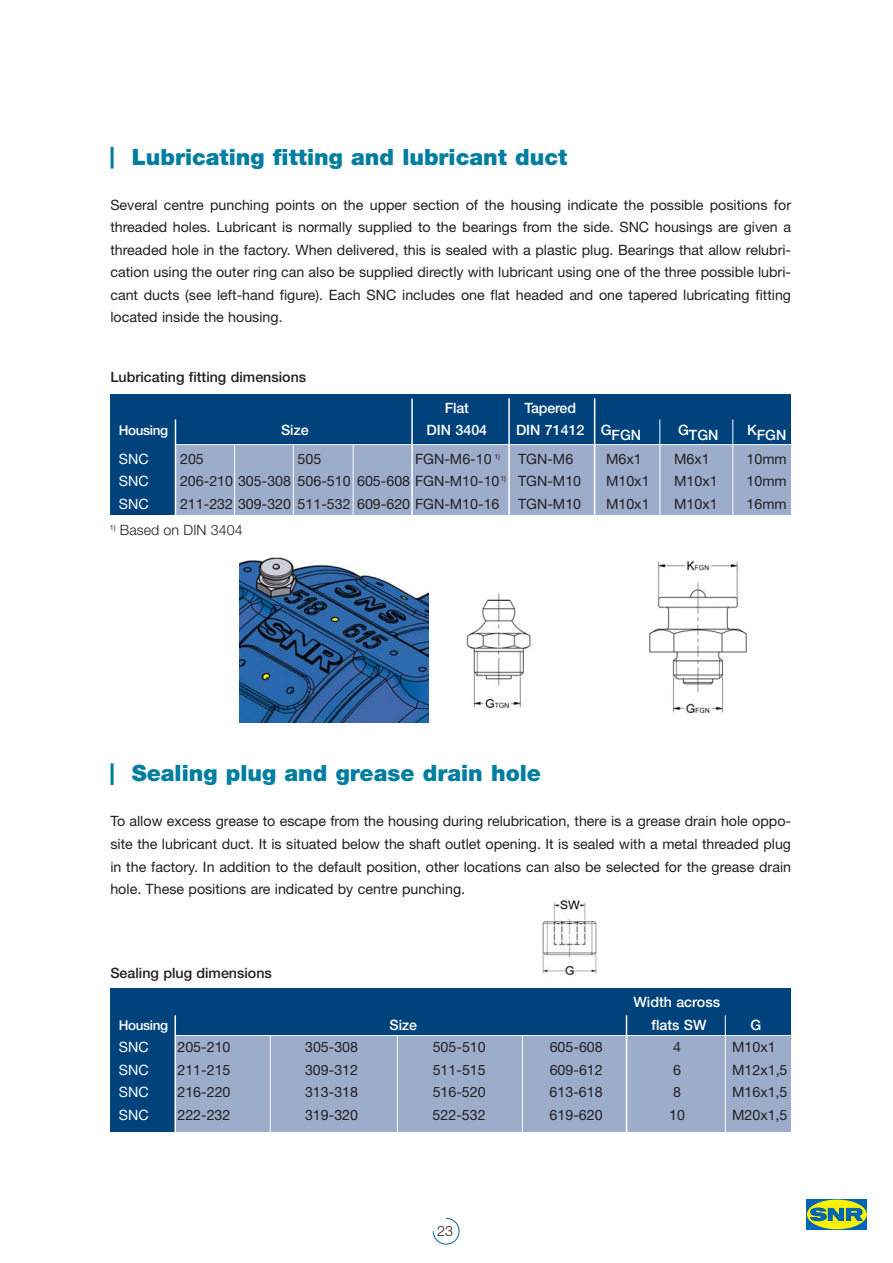
<style>
.page{position:relative;width:893px;height:1263px;background:#fff}
.page>*{position:absolute;margin:0;border:0;box-sizing:border-box;transform-origin:0 0}
.t1{font:900 22.5px "Helvetica Neue";color:#007ea1}
.t2{font:14.25px/22.5px "Helvetica Neue";color:#231f20;text-align:justify}
.t3{font:500 14.25px "Helvetica Neue";color:#fff}
.t4{font:500 14.25px "Helvetica Neue";color:#231f20}
.t5{font:14.25px "Helvetica Neue";color:#fff}
.t6{font:300 14.25px "Helvetica Neue";color:#231f20}
.t7{font:500 13.5px "Helvetica Neue";letter-spacing:-.03em;color:#fff}
</style>
<div class="page">
<img style="left:513px;top:900px;width:128px;height:89px">
<div style="left:110px;top:1033px;width:681px;height:99px;background:#9cadcc"></div>
<div style="left:110px;top:440px;width:681px;height:75px;background:#9cadcc"></div>
<div style="left:110px;top:445px;width:65px;height:70px;background:#00437c"></div>
<svg style="left:806px;top:1199px;width:61px;height:31px"></svg>
<div style="left:807px;top:1200px;width:59px;height:29px;background:#fff200;border-radius:50%"></div>
<svg style="left:810px;top:1207px;width:53px;height:14px"></svg>
<hr style="left:111px;top:147px;width:3px;height:22px;background:#007ea1">
<hr style="left:111px;top:763px;width:3px;height:22px;background:#007ea1">
<div style="left:110px;top:394px;width:681px;height:51px;background:#00437c"></div>
<hr style="left:175px;top:419px;width:1px;height:104px;background:#fff">
<hr style="left:234px;top:446px;width:1px;height:72px;background:#fff">
<hr style="left:293px;top:446px;width:1px;height:72px;background:#fff">
<hr style="left:353px;top:445px;width:1px;height:72px;background:#fff">
<hr style="left:411px;top:399px;width:2px;height:117px;background:#fff">
<hr style="left:594px;top:398px;width:1px;height:122px;background:#fff">
<hr style="left:659px;top:419px;width:1px;height:142px;background:#fff">
<hr style="left:732px;top:419px;width:1px;height:142px;background:#fff">
<hr style="left:508px;top:398px;width:2px;height:121px;background:#fff">
<hr style="left:175px;top:444px;width:616px;height:2px;background:#fff">
<hr style="left:270px;top:1034px;width:1px;height:101px;background:#fff">
<hr style="left:397px;top:1035px;width:1px;height:102px;background:#fff">
<hr style="left:522px;top:1035px;width:1px;height:102px;background:#fff">
<img style="left:466px;top:561px;width:282px;height:153px">
<img style="left:239px;top:557px;width:189px;height:165px">
<hr style="left:175px;top:1034px;width:703px;height:2px;background:#fff">
<div style="left:110px;top:1034px;width:65px;height:98px;background:#00437c"></div>
<div style="left:110px;top:989px;width:681px;height:46px;background:#00437c"></div>
<hr style="left:625px;top:1015px;width:2px;height:147px;background:#fff">
<hr style="left:724px;top:1015px;width:1px;height:165px;background:#fff">
<hr style="left:174px;top:1015px;width:2px;height:121px;background:#fff">
<svg style="left:433px;top:1218px;width:26px;height:27px"></svg>
<h1 class="t1" style="left:132px;top:149px;width:437px">Lubricating fitting and lubricant duct</h1>
<p class="t2" style="left:110px;top:195px;width:682px">Several centre punching points on the upper section of the housing indicate the possible positions for threaded holes. Lubricant is normally supplied to the bearings from the side. SNC housings are given a threaded hole in the factory. When delivered, this is sealed with a plastic plug. Bearings that allow relubri&shy;cation using the outer ring can also be supplied directly with lubricant using one of the three possible lubri&shy;cant ducts (see left-hand figure). Each SNC includes one flat headed and one tapered lubricating fitting located inside the housing.</p>
<p class="t4" style="left:110px;top:372px;width:197px">Lubricating fitting dimensions</p>
<p class="t3" style="left:445px;top:403px;width:25px">Flat</p>
<p class="t3" style="left:524px;top:403px;width:53px">Tapered</p>
<p class="t7" style="left:119px;top:426px;width:51px">Housing</p>
<p class="t3" style="left:281px;top:425px;width:29px">Size</p>
<p class="t3" style="left:426px;top:425px;width:62px">DIN 3404</p>
<p class="t3" style="left:516px;top:425px;width:127px">DIN 71412 GFGN</p>
<p class="t3" style="left:678px;top:430px;width:42px">GTGN</p>
<p class="t3" style="left:747px;top:430px;width:41px">KFGN</p>
<p class="t5" style="left:119px;top:454px;width:31px">SNC</p>
<p class="t2" style="left:180px;top:449px;width:25px">205</p>
<p class="t2" style="left:297px;top:449px;width:25px">505</p>
<p class="t2" style="left:415px;top:449px;width:86px">FGN-M6-10 <sup>1)</sup></p>
<p class="t2" style="left:518px;top:449px;width:57px">TGN-M6</p>
<p class="t2" style="left:606px;top:449px;width:37px">M6x1</p>
<p class="t2" style="left:674px;top:449px;width:37px">M6x1</p>
<p class="t2" style="left:746px;top:449px;width:42px">10mm</p>
<p class="t5" style="left:119px;top:476px;width:31px">SNC</p>
<p class="t2" style="left:180px;top:471px;width:402px">206-210 305-308 506-510 605-608 FGN-M10-10<sup>1)</sup> TGN-M10</p>
<p class="t2" style="left:606px;top:471px;width:45px">M10x1</p>
<p class="t2" style="left:674px;top:471px;width:45px">M10x1</p>
<p class="t2" style="left:746px;top:471px;width:42px">10mm</p>
<p class="t5" style="left:119px;top:499px;width:31px">SNC</p>
<p class="t2" style="left:180px;top:494px;width:321px">211-232 309-320 511-532 609-620 FGN-M10-16</p>
<p class="t2" style="left:518px;top:494px;width:65px">TGN-M10</p>
<p class="t2" style="left:606px;top:494px;width:45px">M10x1</p>
<p class="t2" style="left:674px;top:494px;width:45px">M10x1</p>
<p class="t2" style="left:746px;top:494px;width:42px">16mm</p>
<p class="t6" style="left:110px;top:525px;width:134px"><sup>1)</sup> Based on DIN 3404</p>
<h1 class="t1" style="left:132px;top:765px;width:411px">Sealing plug and grease drain hole</h1>
<p class="t2" style="left:110px;top:812px;width:682px">To allow excess grease to escape from the housing during relubrication, there is a grease drain hole oppo&shy;site the lubricant duct. It is situated below the shaft outlet opening. It is sealed with a metal threaded plug in the factory. In addition to the default position, other locations can also be selected for the grease drain hole. These positions are indicated by centre punching.</p>
<p class="t4" style="left:110px;top:968px;width:163px">Sealing plug dimensions</p>
<p class="t3" style="left:633px;top:997px;width:88px">Width across</p>
<p class="t7" style="left:119px;top:1020px;width:51px">Housing</p>
<p class="t3" style="left:389px;top:1019px;width:29px">Size</p>
<p class="t3" style="left:651px;top:1019px;width:57px">flats SW</p>
<p class="t3" style="left:750px;top:1019px;width:12px">G</p>
<p class="t5" style="left:119px;top:1042px;width:31px">SNC</p>
<p class="t2" style="left:177px;top:1037px;width:55px">205-210</p>
<p class="t2" style="left:305px;top:1037px;width:55px">305-308</p>
<p class="t2" style="left:432px;top:1037px;width:55px">505-510</p>
<p class="t2" style="left:549px;top:1037px;width:55px">605-608</p>
<p class="t2" style="left:673px;top:1037px;width:9px">4</p>
<p class="t2" style="left:732px;top:1037px;width:45px">M10x1</p>
<p class="t5" style="left:119px;top:1064px;width:31px">SNC</p>
<p class="t2" style="left:177px;top:1060px;width:55px">211-215</p>
<p class="t2" style="left:305px;top:1060px;width:55px">309-312</p>
<p class="t2" style="left:432px;top:1060px;width:55px">511-515</p>
<p class="t2" style="left:549px;top:1060px;width:55px">609-612</p>
<p class="t2" style="left:673px;top:1060px;width:9px">6</p>
<p class="t2" style="left:732px;top:1060px;width:57px">M12x1,5</p>
<p class="t5" style="left:119px;top:1087px;width:31px">SNC</p>
<p class="t2" style="left:177px;top:1082px;width:55px">216-220</p>
<p class="t2" style="left:305px;top:1082px;width:55px">313-318</p>
<p class="t2" style="left:432px;top:1082px;width:55px">516-520</p>
<p class="t2" style="left:549px;top:1082px;width:55px">613-618</p>
<p class="t2" style="left:673px;top:1082px;width:9px">8</p>
<p class="t2" style="left:732px;top:1082px;width:57px">M16x1,5</p>
<p class="t5" style="left:119px;top:1109px;width:31px">SNC</p>
<p class="t2" style="left:177px;top:1105px;width:55px">222-232</p>
<p class="t2" style="left:305px;top:1105px;width:55px">319-320</p>
<p class="t2" style="left:432px;top:1105px;width:55px">522-532</p>
<p class="t2" style="left:549px;top:1105px;width:55px">619-620</p>
<p class="t2" style="left:669px;top:1105px;width:17px">10</p>
<p class="t2" style="left:732px;top:1105px;width:57px">M20x1,5</p>
<p class="t6" style="left:437px;top:1226px;width:17px">23</p>
</div>
